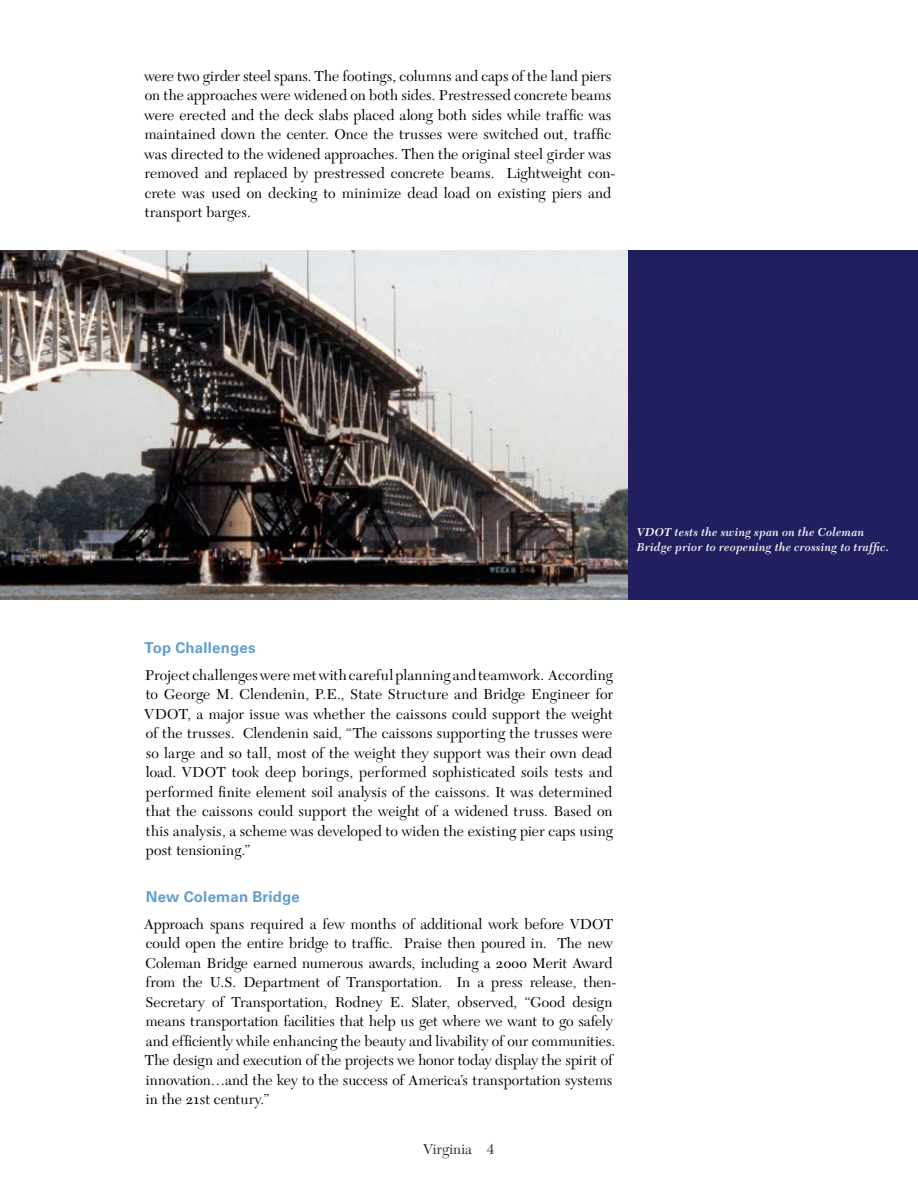
<style>
.page{position:relative;width:918px;height:1188px;background:#fff}
.page>*{position:absolute;margin:0;border:0;box-sizing:border-box;transform-origin:0 0}
.t1{font:15px/19.5px "New Caledonia LT Std";color:#000}
.t2{font:700 15px "Univers LT Std";letter-spacing:.01em;color:#639dce}
.t3{font:15px "New Caledonia LT Std";color:#29292a}
.t4{font:italic 600 12px/15px "New Caledonia LT Std";letter-spacing:.015em;color:#fff}
</style>
<div class="page">
<div style="left:0;top:250px;width:918px;height:350px;background:#211f5f"></div>
<img style="left:0;top:250px;width:627px;height:350px">
<p class="t1" style="left:144px;top:67px;width:472px">were two girder steel spans. The footings, columns and caps of the land piers on the approaches were widened on both sides. Prestressed concrete beams were erected and the deck slabs placed along both sides while traffic was maintained down the center. Once the trusses were switched out, traffic was directed to the widened approaches. Then the original steel girder was removed and replaced by prestressed concrete beams. Lightweight con&shy;crete was used on decking to minimize dead load on existing piers and transport barges.</p>
<p class="t4" style="left:637px;top:525px;width:254px">VDOT tests the swing span on the Coleman<br>Bridge prior to reopening the crossing to traffic.</p>
<p class="t2" style="left:145px;top:639px;width:112px">Top Challenges</p>
<p class="t1" style="left:145px;top:665px;width:470px;text-align:justify">Project challengeswere metwith careful planning and teamwork. According to George M. Clendenin, P.E., State Structure and Bridge Engineer for VDOT, a major issue was whether the caissons could support the weight of the trusses. Clendenin said, “The caissons supporting the trusses were so large and so tall, most of the weight they support was their own dead load. VDOT took deep borings, performed sophisticated soils tests and performed finite element soil analysis of the caissons. It was determined that the caissons could support the weight of a widened truss. Based on this analysis, a scheme was developed to widen the existing pier caps using post tensioning.”</p>
<p class="t2" style="left:146px;top:888px;width:156px">New Coleman Bridge</p>
<p class="t1" style="left:144px;top:914px;width:474px">Approach spans required a few months of additional work before VDOT could open the entire bridge to traffic. Praise then poured in. The new Coleman Bridge earned numerous awards, including a 2000 Merit Award from the U.S. Department of Transportation. In a press release, then-Secretary of Transportation, Rodney E. Slater, observed, “Good design means transportation facilities that help us get where we want to go safely and efficiently while enhancing the beauty and livability of our communities.<br>The design and execution of the projects we honor today display the spirit of innovation…and the key to the success of America’s transportation systems in the 21st century.”</p>
<p class="t3" style="left:424px;top:1140px;width:50px">Virginia</p>
</div>
